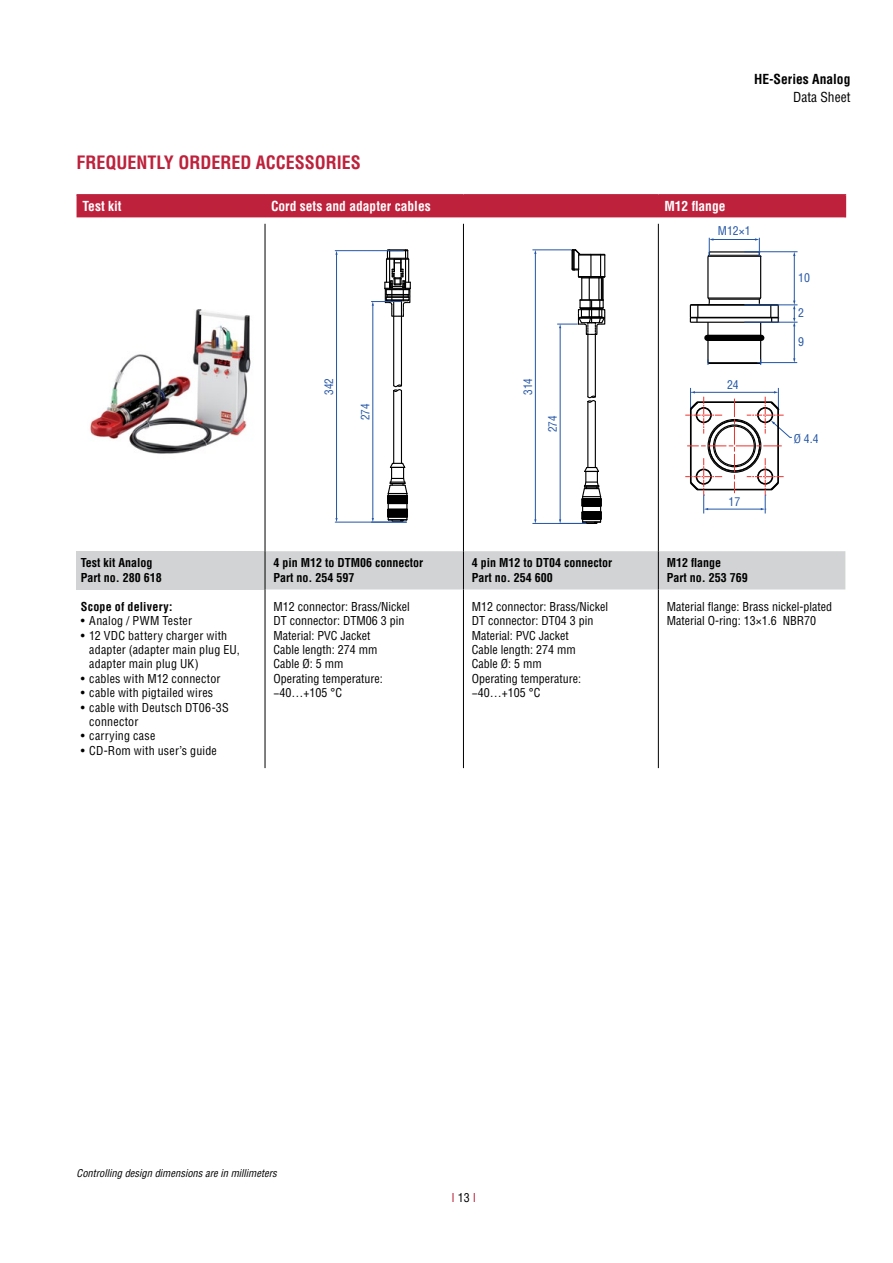
<style>
.page{position:relative;width:893px;height:1263px;background:#fff}
.page>*{position:absolute;margin:0;border:0;box-sizing:border-box;transform-origin:0 0}
.t1{font:700 condensed 18px "Helvetica LT Std";color:#be213b}
.t2{font:700 condensed 13.5px "Helvetica LT Std";color:#fff}
.t3{font:700 condensed 13.5px "Helvetica LT Std";color:#000}
.t4{font:condensed 13.5px "Helvetica LT Std";color:#000}
.t5{font:condensed 12px/14.4px "Helvetica LT Std";color:#000}
.t6{font:condensed 12px/14.4px "Helvetica LT Std";letter-spacing:.02em;color:#000}
.t7{font:700 condensed 12px/14.4px "Helvetica LT Std";color:#000}
.t8{font:700 condensed 12px "Helvetica LT Std";letter-spacing:.02em;color:#000}
.t9{font:condensed 12px "Helvetica LT Std";letter-spacing:.025em;color:#000}
.t10{font:condensed 12px "Helvetica LT Std";color:#be213b}
.t11{font:condensed 11.85px "Helvetica LT Std";color:#2255a6}
.t12{font:condensed 11.25px "Helvetica LT Pro";color:#2455a6}
.t13{font:italic condensed 10.5px "Helvetica LT Std";color:#000}
.s1{color:#000}
</style>
<div class="page">
<div style="left:77px;top:551px;width:188px;height:38px;background:#d1d3d4"></div>
<div style="left:266px;top:551px;width:579px;height:38px;background:#d1d3d4"></div>
<hr style="left:265px;top:224px;width:1px;height:327px;background:#000">
<hr style="left:463px;top:224px;width:1px;height:327px;background:#000">
<hr style="left:463px;top:589px;width:1px;height:179px;background:#000">
<hr style="left:463px;top:551px;width:1px;height:38px;background:#000">
<hr style="left:658px;top:224px;width:1px;height:327px;background:#000">
<hr style="left:658px;top:551px;width:1px;height:38px;background:#000">
<hr style="left:658px;top:589px;width:1px;height:179px;background:#000">
<hr style="left:77px;top:194px;width:188px;height:2px;background:#be213b">
<hr style="left:265px;top:194px;width:198px;height:2px;background:#be213b">
<hr style="left:463px;top:194px;width:195px;height:2px;background:#be213b">
<hr style="left:658px;top:194px;width:188px;height:2px;background:#be213b">
<div style="left:77px;top:195px;width:769px;height:22px;background:#be213b"></div>
<hr style="left:265px;top:551px;width:1px;height:38px;background:#000">
<hr style="left:265px;top:589px;width:1px;height:179px;background:#000">
<img style="left:90px;top:309px;width:161px;height:145px">
<svg style="left:386px;top:462px;width:22px;height:60px"></svg>
<hr style="left:401px;top:391px;width:1px;height:72px;background:#000">
<hr style="left:393px;top:391px;width:1px;height:72px;background:#000">
<hr style="left:393px;top:301px;width:1px;height:85px;background:#000">
<hr style="left:401px;top:301px;width:1px;height:85px;background:#000">
<svg style="left:393px;top:384px;width:10px;height:9px"></svg>
<svg style="left:384px;top:249px;width:27px;height:68px"></svg>
<hr style="left:371px;top:301px;width:30px;height:1px;background:#2455a6">
<hr style="left:373px;top:305px;width:1px;height:214px;background:#2455a6">
<hr style="left:335px;top:250px;width:68px;height:1px;background:#2455a6">
<hr style="left:335px;top:522px;width:71px;height:1px;background:#2455a6">
<hr style="left:336px;top:254px;width:1px;height:265px;background:#2455a6">
<hr style="left:595px;top:401px;width:1px;height:66px;background:#000">
<hr style="left:587px;top:401px;width:1px;height:66px;background:#000">
<hr style="left:587px;top:334px;width:1px;height:63px;background:#000">
<hr style="left:595px;top:334px;width:1px;height:63px;background:#000">
<svg style="left:587px;top:395px;width:9px;height:9px"></svg>
<hr style="left:533px;top:250px;width:38px;height:1px;background:#2455a6">
<hr style="left:533px;top:523px;width:53px;height:1px;background:#2455a6">
<hr style="left:535px;top:253px;width:1px;height:267px;background:#2455a6">
<hr style="left:560px;top:327px;width:1px;height:193px;background:#2455a6">
<svg style="left:557px;top:249px;width:48px;height:86px"></svg>
<svg style="left:559px;top:466px;width:43px;height:58px"></svg>
<hr style="left:709px;top:363px;width:51px;height:1px;background:#000">
<hr style="left:708px;top:362px;width:53px;height:1px;background:#000">
<hr style="left:698px;top:304px;width:73px;height:2px;background:#000">
<hr style="left:709px;top:299px;width:51px;height:1px;background:#000">
<hr style="left:708px;top:297px;width:53px;height:2px;background:#000">
<hr style="left:708px;top:256px;width:53px;height:1px;background:#000">
<hr style="left:709px;top:255px;width:51px;height:1px;background:#000">
<hr style="left:709px;top:251px;width:50px;height:2px;background:#000">
<hr style="left:760px;top:256px;width:1px;height:42px;background:#000">
<hr style="left:707px;top:256px;width:2px;height:42px;background:#000">
<svg style="left:758px;top:296px;width:4px;height:9px"></svg>
<svg style="left:706px;top:296px;width:5px;height:10px"></svg>
<hr style="left:760px;top:322px;width:1px;height:41px;background:#000">
<hr style="left:707px;top:322px;width:2px;height:41px;background:#000">
<svg style="left:769px;top:304px;width:11px;height:18px"></svg>
<hr style="left:697px;top:322px;width:75px;height:1px;background:#000">
<hr style="left:697px;top:317px;width:75px;height:1px;background:#000">
<svg style="left:689px;top:304px;width:10px;height:19px"></svg>
<div style="left:707px;top:335px;width:54px;height:6px;background:#000"></div>
<hr style="left:744px;top:305px;width:53px;height:1px;background:#2255a6">
<hr style="left:744px;top:251px;width:53px;height:1px;background:#2255a6">
<hr style="left:744px;top:322px;width:53px;height:1px;background:#2255a6">
<hr style="left:794px;top:255px;width:1px;height:46px;background:#2255a6">
<hr style="left:794px;top:326px;width:1px;height:33px;background:#2255a6">
<svg style="left:793px;top:301px;width:2px;height:25px"></svg>
<hr style="left:713px;top:239px;width:43px;height:1px;background:#2255a6">
<svg style="left:755px;top:238px;width:7px;height:20px"></svg>
<svg style="left:707px;top:238px;width:6px;height:20px"></svg>
<hr style="left:757px;top:362px;width:40px;height:1px;background:#2255a6">
<svg style="left:685px;top:388px;width:107px;height:125px"></svg>
<h1 class="t1" style="left:77px;top:151px;width:286px">FREQUENTLY ORDERED ACCESSORIES</h1>
<p class="t2" style="left:83px;top:197px;width:41px">Test kit</p>
<p class="t2" style="left:271px;top:197px;width:161px">Cord sets and adapter cables</p>
<p class="t2" style="left:664px;top:197px;width:63px">M12 flange</p>
<p class="t3" style="left:754px;top:71px;width:98px">HE-Series Analog</p>
<p class="t4" style="left:793px;top:89px;width:59px">Data Sheet</p>
<p class="t12" style="left:322px;top:395px;width:18px;rotate:-90deg">342</p>
<p class="t12" style="left:358px;top:420px;width:18px;rotate:-90deg">274</p>
<p class="t12" style="left:521px;top:395px;width:18px;rotate:-90deg">314</p>
<p class="t12" style="left:546px;top:432px;width:18px;rotate:-90deg">274</p>
<p class="t11" style="left:718px;top:224px;width:34px">M12×1</p>
<p class="t11" style="left:720px;top:376px;width:29px">16 H8</p>
<p class="t11" style="left:727px;top:378px;width:13px">24</p>
<p class="t11" style="left:729px;top:495px;width:13px">17</p>
<p class="t11" style="left:798px;top:270px;width:13px">10</p>
<p class="t11" style="left:798px;top:305px;width:7px">2</p>
<p class="t11" style="left:798px;top:334px;width:7px">9</p>
<p class="t11" style="left:794px;top:431px;width:26px">Ø 4.4</p>
<p class="t7" style="left:81px;top:556px;width:82px">Test kit Analog<br>Part no. 280 618</p>
<p class="t7" style="left:274px;top:556px;width:151px">4 pin M12 to DTM06 connector<br>Part no. 254 597</p>
<p class="t7" style="left:472px;top:556px;width:142px">4 pin M12 to DT04 connector<br>Part no. 254 600</p>
<p class="t7" style="left:667px;top:556px;width:82px">M12 flange<br>Part no. 253 769</p>
<p class="t8" style="left:81px;top:599px;width:93px">Scope of delivery:</p>
<p class="t6" style="left:81px;top:614px;width:113px">• Analog / PWM Tester</p>
<p class="t6" style="left:89px;top:628px;width:152px;text-indent:-9px">• 12 VDC battery charger with adapter (adapter main plug EU, adapter main plug UK)</p>
<p class="t6" style="left:81px;top:671px;width:141px">• cables with M12 connector</p>
<p class="t6" style="left:81px;top:686px;width:134px">• cable with pigtailed wires</p>
<p class="t6" style="left:89px;top:700px;width:141px;text-indent:-9px">• cable with Deutsch DT06-3S connector</p>
<p class="t9" style="left:81px;top:729px;width:76px">• carrying case</p>
<p class="t5" style="left:81px;top:743px;width:138px">• CD-Rom with user’s guide</p>
<p class="t5" style="left:274px;top:599px;width:138px">M12 connector: Brass/Nickel<br>DT connector: DTM06 3 pin<br>Material: PVC Jacket<br>Cable length: 274 mm<br>Cable Ø: 5 mm<br>Operating temperature: −40…+105 °C</p>
<p class="t5" style="left:472px;top:599px;width:138px">M12 connector: Brass/Nickel<br>DT connector: DT04 3 pin<br>Material: PVC Jacket<br>Cable length: 274 mm<br>Cable Ø: 5 mm<br>Operating temperature: −40…+105 °C</p>
<p class="t5" style="left:667px;top:599px;width:167px">Material flange: Brass nickel-plated<br>Material O-ring: 13×1.6 NBR70</p>
<p class="t13" style="left:77px;top:1166px;width:202px">Controlling design dimensions are in millimeters</p>
<p class="t10" style="left:451px;top:1190px;width:26px">I <span class="s1">13</span> I</p>
</div>
